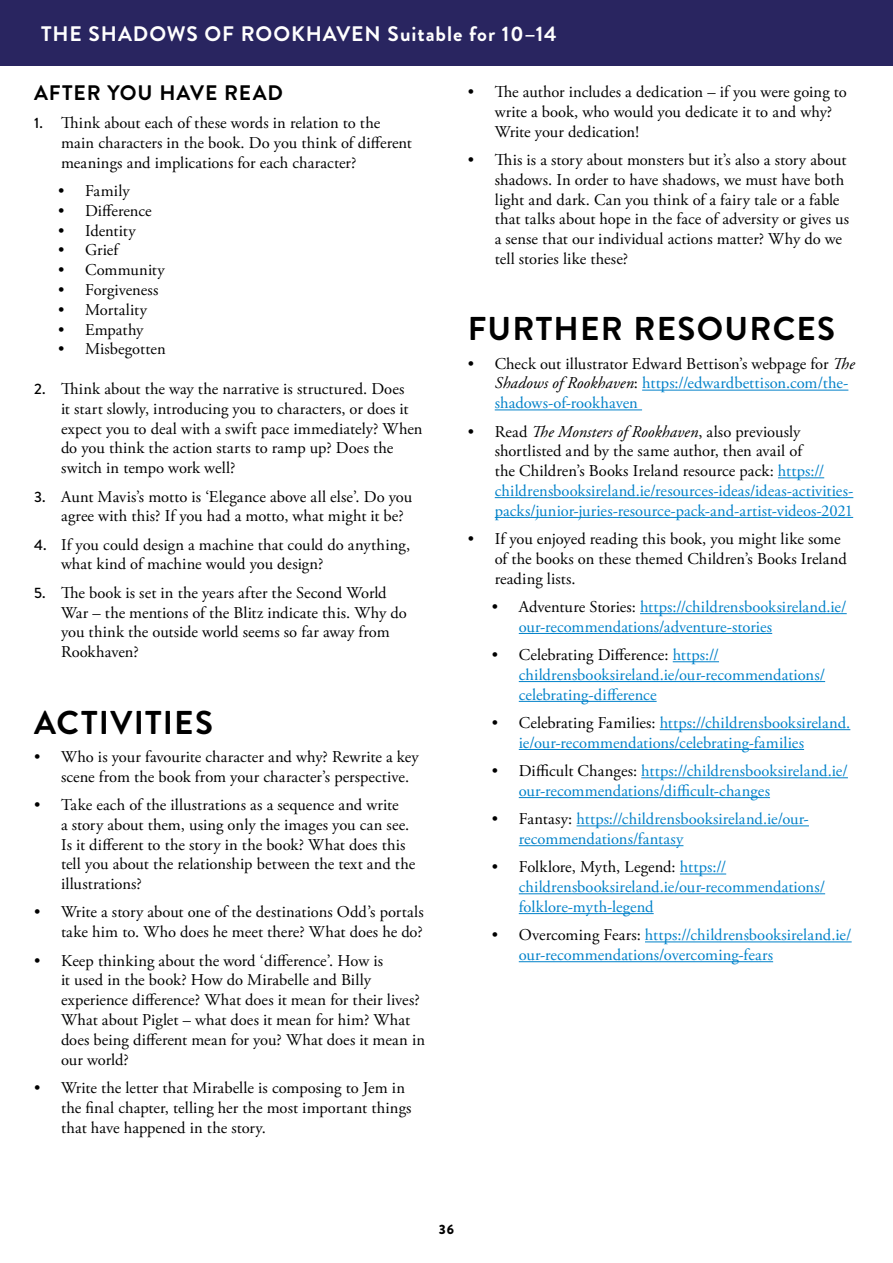
<style>
.page{position:relative;width:893px;height:1263px;background:#fff}
.page>*{position:absolute;margin:0;border:0;box-sizing:border-box;transform-origin:0 0}
.t1{font:700 33px "Brandon Grotesque";letter-spacing:.04em;color:#000}
.t2{font:700 21px "Brandon Grotesque";letter-spacing:.045em;color:#fff}
.t3{font:700 21px "Brandon Grotesque";letter-spacing:.045em;color:#000}
.t4{font:16.5px/19.8px "Adobe Garamond Pro";letter-spacing:.005em;color:#000}
.t5{font:16.5px/19.8px "Adobe Garamond Pro";letter-spacing:.005em;color:#0081c9}
.t6{font:900 13.5px "Brandon Grotesque";color:#000}
.s1{font-family:"Brandon Grotesque";font-weight:500;font-size:15px}
.s2{color:#000}
.s3{font-style:italic;color:#000}
</style>
<div class="page">
<hr style="left:642px;top:390px;width:206px;height:1px;background:#0081c9">
<hr style="left:495px;top:409px;width:147px;height:1px;background:#0081c9">
<hr style="left:778px;top:477px;width:46px;height:1px;background:#0081c9">
<hr style="left:495px;top:497px;width:358px;height:1px;background:#0081c9">
<hr style="left:495px;top:517px;width:358px;height:1px;background:#0081c9">
<hr style="left:640px;top:613px;width:207px;height:1px;background:#0081c9">
<hr style="left:519px;top:633px;width:253px;height:1px;background:#0081c9">
<hr style="left:673px;top:661px;width:46px;height:1px;background:#0081c9">
<hr style="left:519px;top:681px;width:306px;height:1px;background:#0081c9">
<hr style="left:519px;top:701px;width:138px;height:1px;background:#0081c9">
<hr style="left:660px;top:729px;width:190px;height:1px;background:#0081c9">
<hr style="left:519px;top:749px;width:285px;height:1px;background:#0081c9">
<hr style="left:641px;top:777px;width:207px;height:1px;background:#0081c9">
<hr style="left:519px;top:797px;width:251px;height:1px;background:#0081c9">
<hr style="left:576px;top:825px;width:233px;height:1px;background:#0081c9">
<hr style="left:519px;top:845px;width:164px;height:1px;background:#0081c9">
<hr style="left:680px;top:873px;width:46px;height:1px;background:#0081c9">
<hr style="left:519px;top:893px;width:306px;height:1px;background:#0081c9">
<hr style="left:519px;top:913px;width:135px;height:1px;background:#0081c9">
<hr style="left:645px;top:941px;width:207px;height:1px;background:#0081c9">
<hr style="left:519px;top:961px;width:254px;height:1px;background:#0081c9">
<div style="left:0;top:0;width:893px;height:65px;background:#292560"></div>
<p class="t2" style="left:41px;top:19px;width:517px">THE SHADOWS OF ROOKHAVEN Suitable for 10–14</p>
<p class="t3" style="left:34px;top:78px;width:251px">AFTER YOU HAVE READ</p>
<p class="t4" style="left:61px;top:113px;width:352px;text-indent:-27px"><span class="s1">1.</span> Think about each of these words in relation to the main characters in the book. Do you think of different meanings and implications for each character?</p>
<p class="t4" style="left:58px;top:181px;width:73px">• Family</p>
<p class="t4" style="left:58px;top:201px;width:95px">• Difference</p>
<p class="t4" style="left:58px;top:221px;width:79px">• Identity</p>
<p class="t4" style="left:58px;top:241px;width:62px">• Grief</p>
<p class="t4" style="left:58px;top:261px;width:108px">• Community</p>
<p class="t4" style="left:58px;top:280px;width:102px">• Forgiveness</p>
<p class="t4" style="left:58px;top:300px;width:90px">• Mortality</p>
<p class="t4" style="left:58px;top:320px;width:87px">• Empathy</p>
<p class="t4" style="left:58px;top:340px;width:109px">• Misbegotten</p>
<p class="t4" style="left:61px;top:379px;width:363px;text-indent:-27px"><span class="s1">2.</span> Think about the way the narrative is structured. Does<br>it start slowly, introducing you to characters, or does it expect you to deal with a swift pace immediately? When do you think the action starts to ramp up? Does the switch in tempo work well?</p>
<p class="t4" style="left:61px;top:487px;width:353px;text-indent:-27px"><span class="s1">3.</span> Aunt Mavis’s motto is ‘Elegance above all else’. Do you agree with this? If you had a motto, what might it be?</p>
<p class="t4" style="left:61px;top:535px;width:351px;text-indent:-27px"><span class="s1">4.</span> If you could design a machine that could do anything, what kind of machine would you design?</p>
<p class="t4" style="left:61px;top:583px;width:347px;text-indent:-27px"><span class="s1">5.</span> The book is set in the years after the Second World War – the mentions of the Blitz indicate this. Why do you think the outside world seems so far away from Rookhaven?</p>
<h1 class="t1" style="left:34px;top:699px;width:180px">ACTIVITIES</h1>
<p class="t4" style="left:61px;top:747px;width:359px;text-indent:-27px">• Who is your favourite character and why? Rewrite a key scene from the book from your character’s perspective.</p>
<p class="t4" style="left:61px;top:795px;width:356px;text-indent:-27px">• Take each of the illustrations as a sequence and write<br>a story about them, using only the images you can see.<br>Is it different to the story in the book? What does this tell you about the relationship between the text and the illustrations?</p>
<p class="t4" style="left:34px;top:903px;width:391px;text-align:right">• Write a story about one of the destinations Odd’s portals take him to. Who does he meet there? What does he do?</p>
<p class="t4" style="left:61px;top:951px;width:366px;text-indent:-27px">• Keep thinking about the word ‘difference’. How is<br>it used in the book? How do Mirabelle and Billy experience difference? What does it mean for their lives?<br>What about Piglet – what does it mean for him? What does being different mean for you? What does it mean in our world?</p>
<p class="t4" style="left:61px;top:1078px;width:352px;text-indent:-27px">• Write the letter that Mirabelle is composing to Jem in the final chapter, telling her the most important things that have happened in the story.</p>
<p class="t4" style="left:495px;top:82px;width:354px;text-indent:-27px">• The author includes a dedication – if you were going to write a book, who would you dedicate it to and why?<br>Write your dedication!</p>
<p class="t4" style="left:495px;top:150px;width:356px;text-indent:-27px">• This is a story about monsters but it’s also a story about shadows. In order to have shadows, we must have both light and dark. Can you think of a fairy tale or a fable that talks about hope in the face of adversity or gives us a sense that our individual actions matter? Why do we tell stories like these?</p>
<h1 class="t1" style="left:468px;top:306px;width:369px">FURTHER RESOURCES</h1>
<p class="t5" style="left:495px;top:354px;width:362px;text-indent:-27px"><span class="s2">• Check out illustrator Edward Bettison’s webpage for</span> <span class="s3">The<br>Shadows of Rookhaven</span><span class="s2">:</span> https://edwardbettison.com/the&shy;shadows-of-rookhaven</p>
<p class="t5" style="left:495px;top:422px;width:360px;text-indent:-27px"><span class="s2">• Read</span> <span class="s3">The Monsters of Rookhaven</span><span class="s2">, also previously shortlisted and by the same author, then avail of<br>the Children’s Books Ireland resource pack:</span> https:// childrensbooksireland.ie/resources-ideas/ideas-activities&shy;packs/junior-juries-resource-pack-and-artist-videos-2021</p>
<p class="t4" style="left:495px;top:529px;width:354px;text-indent:-27px">• If you enjoyed reading this book, you might like some of the books on these themed Children’s Books Ireland reading lists.</p>
<p class="t5" style="left:519px;top:597px;width:329px;text-indent:-27px"><span class="s2">• Adventure Stories:</span> https://childrensbooksireland.ie/ our-recommendations/adventure-stories</p>
<p class="t5" style="left:519px;top:645px;width:308px;text-indent:-27px"><span class="s2">• Celebrating Difference:</span> https:// childrensbooksireland.ie/our-recommendations/ celebrating-difference</p>
<p class="t5" style="left:519px;top:713px;width:333px;text-indent:-27px"><span class="s2">• Celebrating Families:</span> https://childrensbooksireland. ie/our-recommendations/celebrating-families</p>
<p class="t5" style="left:519px;top:761px;width:331px;text-indent:-27px"><span class="s2">• Difficult Changes:</span> https://childrensbooksireland.ie/ our-recommendations/difficult-changes</p>
<p class="t5" style="left:519px;top:810px;width:292px;text-indent:-27px"><span class="s2">• Fantasy:</span> https://childrensbooksireland.ie/our&shy;recommendations/fantasy</p>
<p class="t5" style="left:519px;top:858px;width:308px;text-indent:-27px"><span class="s2">• Folklore, Myth, Legend:</span> https:// childrensbooksireland.ie/our-recommendations/ folklore-myth-legend</p>
<p class="t5" style="left:519px;top:926px;width:334px;text-indent:-27px"><span class="s2">• Overcoming Fears:</span> https://childrensbooksireland.ie/ our-recommendations/overcoming-fears</p>
<p class="t6" style="left:439px;top:1220px;width:16px">36</p>
</div>
